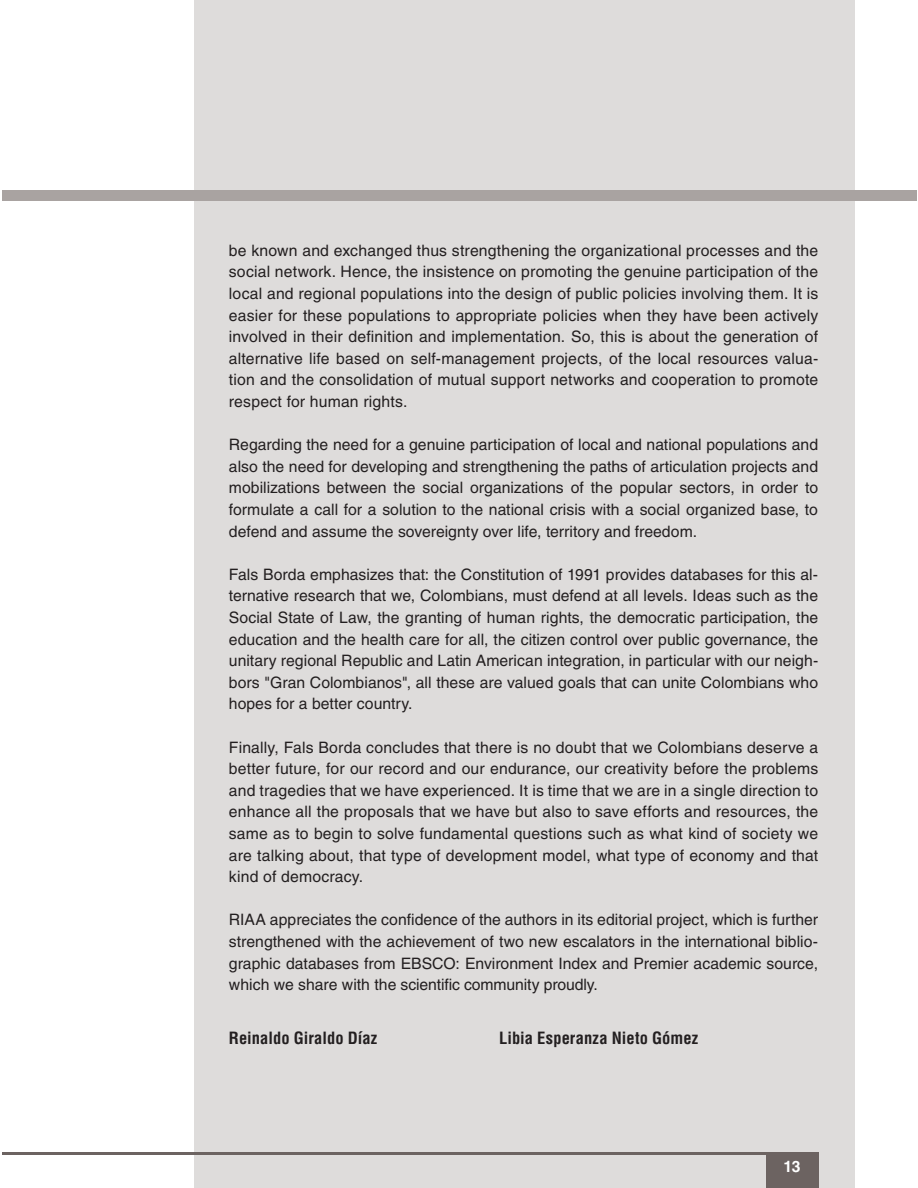
<style>
.page{position:relative;width:918px;height:1188px;background:#fff}
.page>*{position:absolute;margin:0;border:0;box-sizing:border-box;transform-origin:0 0}
.t1{font:700 condensed 16.5px "Helvetica LT Std";color:#231f20}
.t2{font:15.75px/21.6px "Helvetica LT Std";color:#231f20;text-align:justify}
.t3{font:700 15.75px "Helvetica LT Std";color:#fff}
</style>
<div class="page">
<div style="left:194px;top:0;width:661px;height:1188px;background:#dedcdb"></div>
<div style="left:2px;top:190px;width:914px;height:11px;background:#a9a3a1"></div>
<hr style="left:2px;top:1153px;width:814px;height:2px;background:#6c6361">
<div style="left:766px;top:1153px;width:52px;height:35px;background:#6c6361"></div>
<p class="t2" style="left:229px;top:241px;width:591px">be known and exchanged thus strengthening the organizational processes and the social network. Hence, the insistence on promoting the genuine participation of the local and regional populations into the design of public policies involving them. It is easier for these populations to appropriate policies when they have been actively involved in their definition and implementation. So, this is about the generation of alternative life based on self-management projects, of the local resources valua&shy;tion and the consolidation of mutual support networks and cooperation to promote respect for human rights.</p>
<p class="t2" style="left:229px;top:435px;width:591px">Regarding the need for a genuine participation of local and national populations and also the need for developing and strengthening the paths of articulation projects and mobilizations between the social organizations of the popular sectors, in order to formulate a call for a solution to the national crisis with a social organized base, to defend and assume the sovereignty over life, territory and freedom.</p>
<p class="t2" style="left:229px;top:565px;width:591px">Fals Borda emphasizes that: the Constitution of 1991 provides databases for this al&shy;ternative research that we, Colombians, must defend at all levels. Ideas such as the Social State of Law, the granting of human rights, the democratic participation, the education and the health care for all, the citizen control over public governance, the unitary regional Republic and Latin American integration, in particular with our neigh&shy;bors "Gran Colombianos", all these are valued goals that can unite Colombians who hopes for a better country.</p>
<p class="t2" style="left:229px;top:737px;width:591px">Finally, Fals Borda concludes that there is no doubt that we Colombians deserve a better future, for our record and our endurance, our creativity before the problems and tragedies that we have experienced. It is time that we are in a single direction to enhance all the proposals that we have but also to save efforts and resources, the same as to begin to solve fundamental questions such as what kind of society we are talking about, that type of development model, what type of economy and that kind of democracy.</p>
<p class="t2" style="left:229px;top:910px;width:591px">RIAA appreciates the confidence of the authors in its editorial project, which is further strengthened with the achievement of two new escalators in the international biblio&shy;graphic databases from EBSCO: Environment Index and Premier academic source, which we share with the scientific community proudly.</p>
<p class="t1" style="left:229px;top:1029px;width:150px">Reinaldo Giraldo Díaz</p>
<p class="t1" style="left:499px;top:1029px;width:201px">Libia Esperanza Nieto Gómez</p>
<p class="t3" style="left:784px;top:1157px;width:18px">13</p>
</div>
